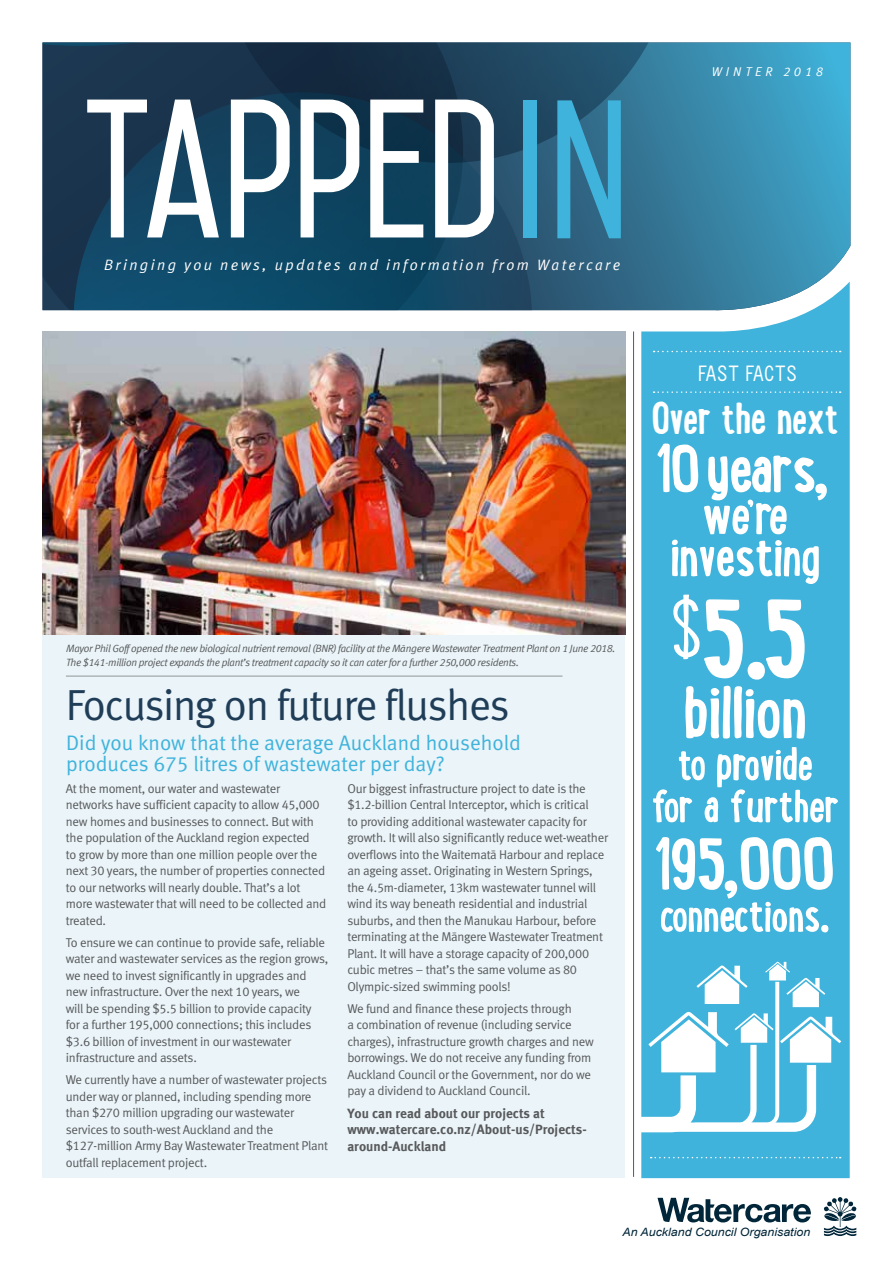
<style>
.page{position:relative;width:893px;height:1263px;background:#fff}
.page>*{position:absolute;margin:0;border:0;box-sizing:border-box;transform-origin:0 0}
.t1{font:600 168.75px "Mohave";letter-spacing:-.01em;color:#fff}
.t2{font:700 121.5px "Lunch Box";color:#fff}
.t3{font:700 82.5px "Lunch Box";letter-spacing:-.025em;color:#fff}
.t4{font:700 79.5px "Lunch Box";letter-spacing:-.03em;color:#fff}
.t5{font:700 73.5px "Lunch Box";letter-spacing:-.035em;color:#fff}
.t6{font:700 61.5px "Lunch Box";letter-spacing:-.03em;color:#fff}
.t7{font:700 51px/42px "Lunch Box";letter-spacing:-.03em;color:#fff;text-align:center}
.t8{font:700 49.5px "Lunch Box";letter-spacing:-.03em;color:#fff}
.t9{font:43.5px "Meta Normal LF";letter-spacing:-.035em;color:#203d58}
.t10{font:21px/21px "Meta Normal LF";color:#3fb3db}
.t11{font:condensed 21px "News Gothic";letter-spacing:.04em;color:#fff}
.t12{font:italic 15px "Meta Normal LF";letter-spacing:.16em;color:#fff}
.t13{font:13.5px/16.5px "Meta Bold LF";color:#58595b}
.t14{font:12.75px/16.5px "Meta Normal LF";letter-spacing:-.02em;color:#58595b}
.t15{font:italic 12.75px "Meta Normal LF";letter-spacing:.315em;color:#fff}
.t16{font:italic 11.4px "Arial";color:#012639;scale:1.08 1}
.t17{font:italic 10.5px/13.5px "Meta Normal LF";letter-spacing:-.03em;color:#58595b}
.s1{color:#3fb3db}
.s2{font-family:"Myriad Pro"}
.s3{font-size:73.5px;color:#3fb3db}
</style>
<div class="page">
<svg style="left:824px;top:1197px;width:33px;height:39px"></svg>
<svg style="left:657px;top:1198px;width:154px;height:24px"></svg>
<div style="left:43px;top:332px;width:582px;height:846px;background:#eaf4f9"></div>
<svg style="left:532px;top:43px;width:318px;height:268px;background:#3884a5"></svg>
<div style="left:43px;top:46px;width:174px;height:265px;background:#1b354f"></div>
<svg style="left:74px;top:92px;width:458px;height:219px;background:#144562"></svg>
<svg style="left:43px;top:43px;width:174px;height:3px"></svg>
<svg style="left:217px;top:43px;width:459px;height:120px;background:#1c455f"></svg>
<hr style="left:633px;top:331px;width:1px;height:846px;background:#58595b">
<div style="left:641px;top:282px;width:209px;height:896px;background:#3fb3db"></div>
<img style="left:43px;top:332px;width:582px;height:303px">
<svg style="left:654px;top:391px;width:187px;height:2px"></svg>
<svg style="left:654px;top:351px;width:187px;height:1px"></svg>
<svg style="left:651px;top:1157px;width:190px;height:1px"></svg>
<hr style="left:66px;top:676px;width:496px;height:1px;background:#939598">
<svg style="left:641px;top:962px;width:200px;height:170px"></svg>
<h1 class="t1" style="left:81px;top:67px;width:550px">TAPPED<span class="s1">IN</span></h1>
<p class="t12" style="left:104px;top:257px;width:518px">Bringing you news, updates and information from Watercare</p>
<p class="t15" style="left:712px;top:65px;width:113px">WINTER 2018</p>
<p class="t17" style="left:66px;top:642px;width:551px">Mayor Phil Goff opened the new biological nutrient removal (BNR) facility at the M<span class="s2">ā</span>ngere Wastewater Treatment Plant on 1 June 2018.<br>The $141-million project expands the plant’s treatment capacity so it can cater for a further 250,000 residents.</p>
<h3 class="t9" style="left:66px;top:680px;width:445px">Focusing on future flushes</h3>
<h3 class="t10" style="left:66px;top:732px;width:456px">Did you know that the average Auckland household produces 675 litres of wastewater per day?</h3>
<p class="t14" style="left:66px;top:780px;width:262px">At the moment, our water and wastewater networks have sufficient capacity to allow 45,000 new homes and businesses to connect. But with the population of the Auckland region expected<br>to grow by more than one million people over the next 30 years, the number of properties connected to our networks will nearly double. That’s a lot more wastewater that will need to be collected and treated.</p>
<p class="t14" style="left:66px;top:934px;width:264px">To ensure we can continue to provide safe, reliable water and wastewater services as the region grows, we need to invest significantly in upgrades and new infrastructure. Over the next 10 years, we<br>will be spending $5.5 billion to provide capacity for a further 195,000 connections; this includes $3.6 billion of investment in our wastewater infrastructure and assets.</p>
<p class="t14" style="left:66px;top:1072px;width:264px">We currently have a number of wastewater projects under way or planned, including spending more than $270 million upgrading our wastewater services to south-west Auckland and the $127-million Army Bay Wastewater Treatment Plant outfall replacement project.</p>
<p class="t14" style="left:347px;top:780px;width:262px">Our biggest infrastructure project to date is the $1.2-billion Central Interceptor, which is critical<br>to providing additional wastewater capacity for growth. It will also significantly reduce wet-weather overflows into the Waitemata¯ Harbour and replace an ageing asset. Originating in Western Springs, the 4.5m-diameter, 13km wastewater tunnel will wind its way beneath residential and industrial suburbs, and then the Manukau Harbour, before terminating at the Ma¯ngere Wastewater Treatment Plant. It will have a storage capacity of 200,000 cubic metres – that’s the same volume as 80<br>Olympic-sized swimming pools!</p>
<p class="t14" style="left:347px;top:1000px;width:248px">We fund and finance these projects through<br>a combination of revenue (including service charges), infrastructure growth charges and new borrowings. We do not receive any funding from Auckland Council or the Government, nor do we pay a dividend to Auckland Council.</p>
<p class="t13" style="left:347px;top:1104px;width:241px">You can read about our projects at www.watercare.co.nz/About-us/Projects&shy;around-Auckland</p>
<h3 class="t11" style="left:698px;top:361px;width:101px">FAST FACTS</h3>
<h3 class="t8" style="left:652px;top:384px;width:190px">Over the next</h3>
<h3 class="t5" style="left:657px;top:418px;width:179px">10 years,</h3>
<h3 class="t6" style="left:702px;top:473px;width:89px">we’re</h3>
<h3 class="t6" style="left:670px;top:515px;width:153px">investing</h3>
<h2 class="t2" style="left:670px;top:556px;width:152px"><sup>$</sup>5.5<span class="s3">,</span></h2>
<h3 class="t3" style="left:683px;top:655px;width:127px">billion</h3>
<h3 class="t7" style="left:651px;top:741px;width:190px">to provide for a further</h3>
<h3 class="t4" style="left:655px;top:810px;width:182px">195,000</h3>
<h3 class="t7" style="left:659px;top:892px;width:174px">connections.</h3>
<p class="t16" style="left:622px;top:1224px;width:175px">An Auckland Council Organisation</p>
</div>
